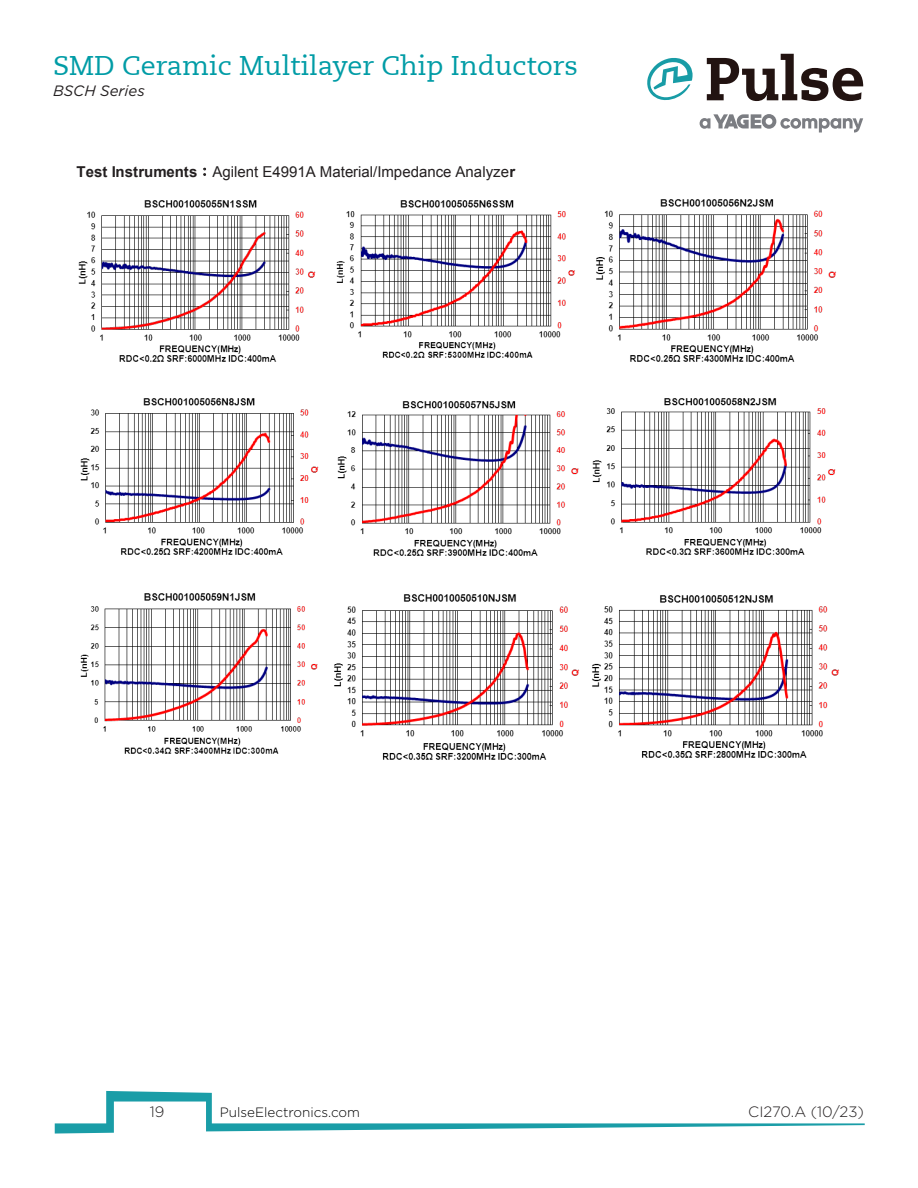
<style>
.page{position:relative;width:918px;height:1188px;background:#fff}
.page>*{position:absolute;margin:0;border:0;box-sizing:border-box;transform-origin:0 0}
.t1{font:27px "Caecilia LT";color:#009ca6}
.t2{font:15px "Arial";letter-spacing:.005em;color:#231f20}
.t3{font:300 15px "Gotham";color:#231f20}
.t4{font:italic 15px "Gotham";color:#231f20}
.t5{font:300 13.5px "Gotham";color:#000}
.s1{font-weight:700}
.s2{font-family:"Ming Li U"}
</style>
<div class="page">
<svg style="left:700px;top:114px;width:163px;height:19px"></svg>
<svg style="left:707px;top:54px;width:156px;height:47px"></svg>
<svg style="left:647px;top:58px;width:46px;height:43px"></svg>
<svg style="left:55px;top:1091px;width:810px;height:43px"></svg>
<img style="left:78px;top:200px;width:238px;height:162px">
<img style="left:336px;top:200px;width:239px;height:158px">
<img style="left:596px;top:199px;width:240px;height:163px">
<img style="left:80px;top:398px;width:238px;height:157px">
<img style="left:337px;top:401px;width:242px;height:155px">
<img style="left:592px;top:398px;width:244px;height:157px">
<img style="left:80px;top:593px;width:238px;height:161px">
<img style="left:334px;top:594px;width:245px;height:166px">
<img style="left:592px;top:595px;width:247px;height:163px">
<h1 class="t1" style="left:53px;top:50px;width:526px">SMD Ceramic Multilayer Chip Inductors</h1>
<p class="t4" style="left:53px;top:81px;width:93px">BSCH Series</p>
<p class="t2" style="left:76px;top:162px;width:440px"><span class="s1">Test Instruments</span><span class="s2">：</span>Agilent E4991A Material/Impedance Analyze<span class="s1">r</span></p>
<p class="t3" style="left:150px;top:1103px;width:16px">19</p>
<p class="t5" style="left:220px;top:1104px;width:142px">PulseElectronics.com</p>
<p class="t3" style="left:748px;top:1103px;width:117px">CI270.A (10/23)</p>
</div>
